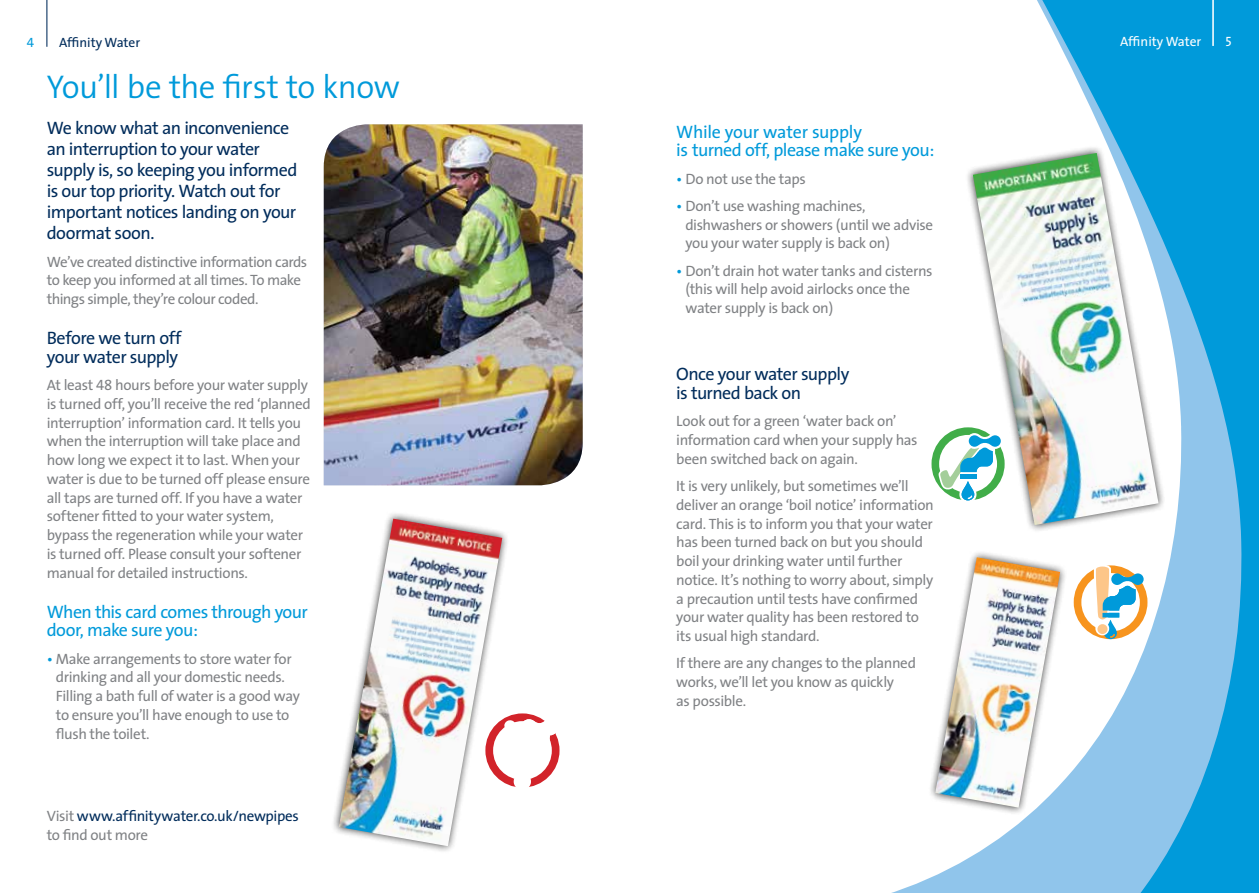
<style>
.page{position:relative;width:1259px;height:893px;background:#fff}
.page>*{position:absolute;margin:0;border:0;box-sizing:border-box;transform-origin:0 0}
.t1{font:300 33px "The Sans B4";letter-spacing:-.02em;color:#009ada}
.t2{font:18px/21px "The Sans";letter-spacing:-.035em;color:#002c5b}
.t3{font:18px/18.8px "The Sans";letter-spacing:-.03em;color:#009ada}
.t4{font:15px/18.8px "The Sans";letter-spacing:-.025em;color:#808285}
.t5{font:15px/18.8px "The Sans";letter-spacing:-.025em;color:#002c5b}
.t6{font:13.5px "The Sans";color:#002c5b}
.t7{font:13.5px "The Sans";color:#fff}
.t8{font:13.5px "The Sans Caps";color:#009ada}
.t9{font:13.5px "The Sans Caps";color:#fff}
.s1{font-family:"The Sans Caps"}
.s2{color:#009ada}
.s3{color:#808285}
</style>
<div class="page">
<img style="left:324px;top:124px;width:259px;height:361px">
<div style="left:331px;top:511px;width:179px;height:343px;background:#000;opacity:.75"></div>
<img style="left:339px;top:519px;width:163px;height:327px">
<div style="left:485px;top:713px;width:74px;height:74px;border:8px solid #d2232a;border-radius:50%"></div>
<hr style="left:46px;top:0;width:1px;height:47px;background:#002c5b">
<svg style="left:494px;top:718px;width:64px;height:72px"></svg>
<div style="left:1244px;top:0;width:15px;height:893px;background:#009ada"></div>
<svg style="left:891px;top:0;width:353px;height:893px"></svg>
<div style="left:965px;top:145px;width:201px;height:387px;background:#000;opacity:.75"></div>
<img style="left:973px;top:153px;width:185px;height:372px">
<div style="left:927px;top:550px;width:140px;height:265px;background:#000;opacity:.75"></div>
<img style="left:935px;top:557px;width:125px;height:251px">
<hr style="left:1212px;top:0;width:1px;height:46px;background:#fff">
<svg style="left:1077px;top:569px;width:66px;height:66px"></svg>
<div style="left:1073px;top:565px;width:74px;height:74px;border:8px solid #f7941e;border-radius:50%"></div>
<svg style="left:1090px;top:562px;width:53px;height:77px"></svg>
<div style="left:931px;top:427px;width:73px;height:73px;border:8px solid #41ad49;border-radius:50%"></div>
<svg style="left:936px;top:433px;width:67px;height:70px"></svg>
<p class="t8" style="left:27px;top:31px;width:9px">4</p>
<p class="t6" style="left:59px;top:31px;width:83px">Aff nity Water</p>
<h1 class="t1" style="left:47px;top:70px;width:354px">You’ll be the frst to know</h1>
<p class="t2" style="left:47px;top:117px;width:252px">We know what an inconvenience an interruption to your water supply is, so keeping you informed is our top priority. Watch out for important notices landing on your doormat soon.</p>
<p class="t4" style="left:47px;top:252px;width:262px">We’ve created distinctive information cards to keep you informed at all times. To make things simple, they’re colour coded.</p>
<p class="t2" style="left:47px;top:328px;width:136px;line-height:18.8px">Before we turn off your water supply</p>
<p class="t4" style="left:47px;top:375px;width:266px">At least <span class="s1">48</span> hours before your water supply is turned off, you’ll receive the red ‘planned interruption’ information card. It tells you when the interruption will take place and how long we expect it to last. When your water is due to be turned off please ensure all taps are turned off. If you have a water softener ftted to your water system, bypass the regeneration while your water is turned off. Please consult your softener manual for detailed instructions.</p>
<p class="t3" style="left:47px;top:602px;width:263px">When this card comes through your door, make sure you:</p>
<p class="t4" style="left:56px;top:649px;width:245px;text-indent:-9px"><span class="s2">•</span> Make arrangements to store water for drinking and all your domestic needs.<br>Filling a bath full of water is a good way to ensure you’ll have enough to use to<br>f ush the toilet.</p>
<p class="t5" style="left:47px;top:806px;width:254px"><span class="s3">Visit</span> www.aff nitywater.co.uk/newpipes <span class="s3">to f nd out more</span></p>
<p class="t3" style="left:676px;top:122px;width:260px">While your water supply<br>is turned off, please make sure you:</p>
<p class="t4" style="left:676px;top:169px;width:131px"><span class="s2">•</span> Do not use the taps</p>
<p class="t4" style="left:685px;top:196px;width:249px;text-indent:-9px"><span class="s2">•</span> Don’t use washing machines, dishwashers or showers (until we advise you your water supply is back on)</p>
<p class="t4" style="left:685px;top:261px;width:249px;text-indent:-9px"><span class="s2">•</span> Don’t drain hot water tanks and cisterns (this will help avoid airlocks once the water supply is back on)</p>
<p class="t2" style="left:676px;top:364px;width:174px;line-height:18.8px">Once your water supply is turned back on</p>
<p class="t4" style="left:676px;top:411px;width:243px">Look out for a green ‘water back on’ information card when your supply has been switched back on again.</p>
<p class="t4" style="left:676px;top:476px;width:259px">It is very unlikely, but sometimes we’ll deliver an orange ‘boil notice’ information card. This is to inform you that your water has been turned back on but you should boil your drinking water until further notice. It’s nothing to worry about, simply a precaution until tests have conf rmed your water quality has been restored to</p>
<p class="t4" style="left:676px;top:626px;width:145px">its usual high standard.</p>
<p class="t4" style="left:676px;top:653px;width:241px">If there are any changes to the planned works, we’ll let you know as quickly<br>as possible.</p>
<p class="t7" style="left:1120px;top:30px;width:83px">Aff nity Water</p>
<p class="t9" style="left:1225px;top:30px;width:8px">5</p>
</div>
